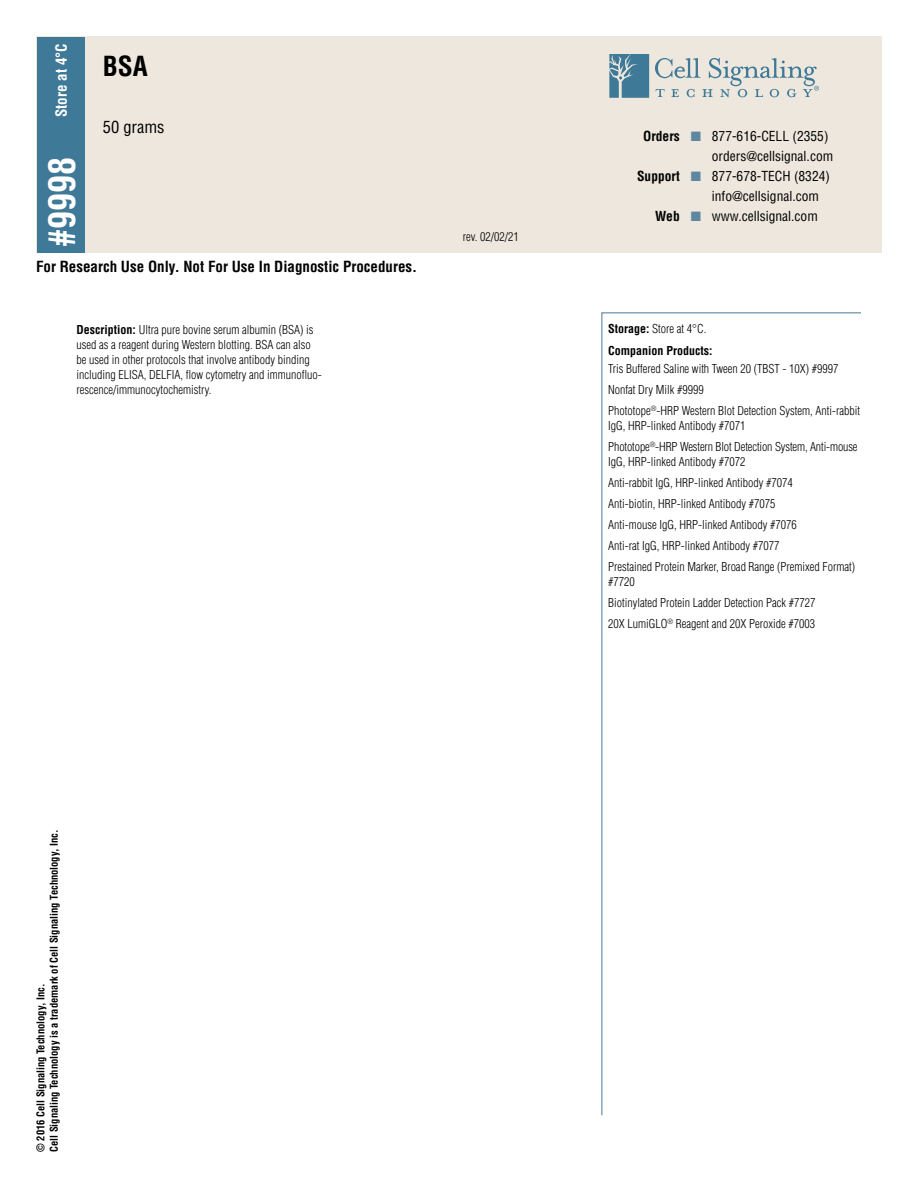
<style>
.page{position:relative;width:918px;height:1188px;background:#fff}
.page>*{position:absolute;margin:0;border:0;box-sizing:border-box;transform-origin:0 0}
.Number{font:700 condensed 36px "Helvetica";color:#fff}
.Name{font:700 condensed 27px "Helvetica";color:#000}
.Size{font:condensed 16.5px "Helvetica";color:#000}
.t1{font:700 condensed 15px "Helvetica";color:#000}
.Storage_Temp{font:700 condensed 15px "Helvetica";color:#fff}
.t2{font:condensed 13.5px "Helvetica";color:#000}
.t3{font:700 condensed 13.5px "Helvetica";color:#000}
.t4{font:13.5px "Zapf Dingbats";color:#5d87a1}
.Body_Text{font:300 condensed 12px/15px "Helvetica";color:#000}
.Body_Text-2{font:700 condensed 12px "Helvetica";color:#000}
.t5{font:700 condensed 10.5px "Helvetica";color:#000}
.s1{font-weight:700}
</style>
<div class="page">
<svg style="left:601px;top:312px;width:260px;height:804px"></svg>
<div style="left:37px;top:36px;width:845px;height:217px;background:#ede7dd"></div>
<div style="left:37px;top:37px;width:48px;height:216px;background:#3e7998"></div>
<svg style="left:609px;top:54px;width:40px;height:44px;background:#5889a2"></svg>
<svg style="left:655px;top:58px;width:164px;height:39px"></svg>
<p class="Storage_Temp" style="left:52px;top:117px;width:75px;rotate:-90deg">Store at 4°C</p>
<p class="Name" style="left:103px;top:50px;width:47px">BSA</p>
<p class="Size" style="left:103px;top:117px;width:63px">50 grams</p>
<p class="Number" style="left:39px;top:247px;width:91px;rotate:-90deg">#9998</p>
<p class="t1" style="left:36px;top:257px;width:383px">For Research Use Only. Not For Use In Diagnostic Procedures.</p>
<p class="Body_Text" style="left:463px;top:229px;width:57px">rev. 02/02/21</p>
<p class="t3" style="left:643px;top:128px;width:38px">Orders</p>
<p class="t4" style="left:691px;top:130px;width:12px">■</p>
<p class="t2" style="left:712px;top:128px;width:118px">877-616-CELL (2355)</p>
<p class="t2" style="left:712px;top:148px;width:123px">orders@cellsignal.com</p>
<p class="t3" style="left:637px;top:167px;width:44px">Support</p>
<p class="t4" style="left:691px;top:170px;width:12px">■</p>
<p class="t2" style="left:712px;top:167px;width:120px">877-678-TECH (8324)</p>
<p class="t2" style="left:712px;top:187px;width:109px">info@cellsignal.com</p>
<p class="t3" style="left:655px;top:207px;width:26px">Web</p>
<p class="t4" style="left:691px;top:210px;width:12px">■</p>
<p class="t2" style="left:712px;top:207px;width:107px">www.cellsignal.com</p>
<p class="Body_Text" style="left:76px;top:322px;width:247px"><span class="s1">Description:</span> Ultra pure bovine serum albumin (BSA) is used as a reagent during Western blotting. BSA can also be used in other protocols that involve antibody binding including ELISA, DELFIA, flow cytometry and immunofluo&shy;rescence/immunocytochemistry.</p>
<p class="Body_Text" style="left:608px;top:321px;width:100px"><span class="s1">Storage:</span> Store at 4°C.</p>
<p class="Body_Text-2" style="left:608px;top:343px;width:106px">Companion Products:</p>
<p class="Body_Text" style="left:608px;top:361px;width:232px">Tris Buffered Saline with Tween 20 (TBST - 10X) #9997</p>
<p class="Body_Text" style="left:608px;top:382px;width:97px">Nonfat Dry Milk #9999</p>
<p class="Body_Text" style="left:608px;top:403px;width:253px">Phototope<sup>®</sup>-HRP Western Blot Detection System, Anti-rabbit<br>IgG, HRP-linked Antibody #7071</p>
<p class="Body_Text" style="left:608px;top:439px;width:251px">Phototope<sup>®</sup>-HRP Western Blot Detection System, Anti-mouse<br>IgG, HRP-linked Antibody #7072</p>
<p class="Body_Text" style="left:608px;top:475px;width:186px">Anti-rabbit IgG, HRP-linked Antibody #7074</p>
<p class="Body_Text" style="left:608px;top:496px;width:169px">Anti-biotin, HRP-linked Antibody #7075</p>
<p class="Body_Text" style="left:608px;top:517px;width:190px">Anti-mouse IgG, HRP-linked Antibody #7076</p>
<p class="Body_Text" style="left:608px;top:538px;width:173px">Anti-rat IgG, HRP-linked Antibody #7077</p>
<p class="Body_Text" style="left:608px;top:559px;width:249px">Prestained Protein Marker, Broad Range (Premixed Format) #7720</p>
<p class="Body_Text" style="left:608px;top:595px;width:209px">Biotinylated Protein Ladder Detection Pack #7727</p>
<p class="Body_Text" style="left:608px;top:616px;width:208px">20X LumiGLO<sup>®</sup> Reagent and 20X Peroxide #7003</p>
<p class="t5" style="left:47px;top:1152px;width:324px;rotate:-90deg">Cell Signaling Technology is a trademark of Cell Signaling Technology, Inc.</p>
<p class="t5" style="left:34px;top:1152px;width:170px;rotate:-90deg">© 2016 Cell Signaling Technology, Inc.</p>
</div>
